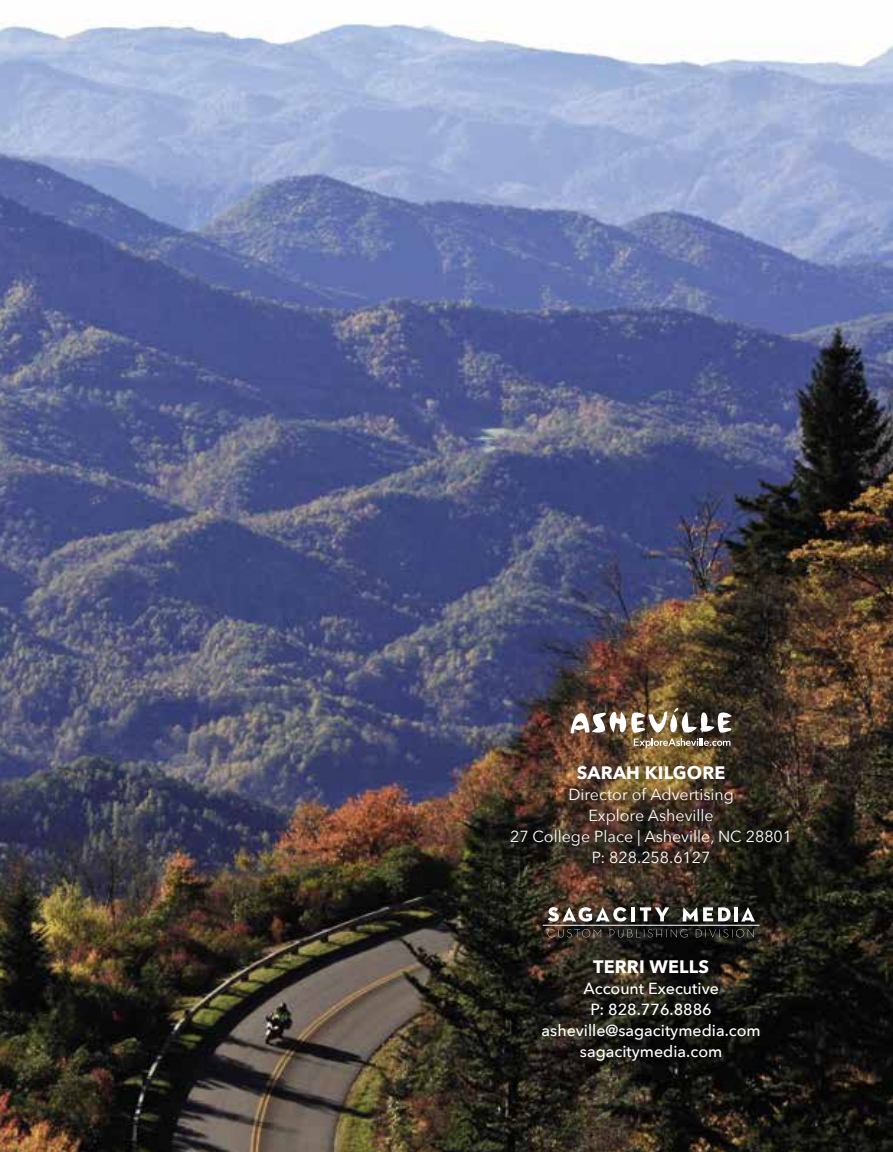
<style>
.page{position:relative;width:893px;height:1152px;background:#fff}
.page>*{position:absolute;margin:0;border:0;box-sizing:border-box;transform-origin:0 0}
.t1{font:700 18px "Avenir Next";letter-spacing:.01em;color:#fff}
.t2{font:16px/21px "Avenir Next";color:#fff;text-align:center}
.t3{font:500 16px/21px "Avenir Next";color:#fff;text-align:center}
</style>
<div class="page">
<img style="left:0;top:20px;width:893px;height:1132px">
<hr style="left:631px;top:907px;width:4px;height:14px;background:#fff">
<svg style="left:640px;top:907px;width:29px;height:14px"></svg>
<svg style="left:682px;top:907px;width:48px;height:15px"></svg>
<hr style="left:734px;top:907px;width:4px;height:14px;background:#fff">
<svg style="left:548px;top:907px;width:79px;height:15px"></svg>
<svg style="left:741px;top:907px;width:14px;height:15px"></svg>
<svg style="left:547px;top:929px;width:207px;height:9px;background:#302e29"></svg>
<hr style="left:543px;top:925px;width:216px;height:1px;background:#fff">
<img style="left:570px;top:708px;width:162px;height:40px">
<p class="t1" style="left:577px;top:757px;width:150px">SARAH KILGORE</p>
<p class="t2" style="left:510px;top:783px;width:284px">Director of Advertising<br>Explore Asheville<br>27 College Place | Asheville, NC 28801<br>P: 828.258.6127</p>
<p class="t1" style="left:593px;top:951px;width:118px">TERRI WELLS</p>
<p class="t3" style="left:541px;top:977px;width:221px">Account Executive<br>P: 828.776.8886 asheville@sagacitymedia.com sagacitymedia.com</p>
</div>
